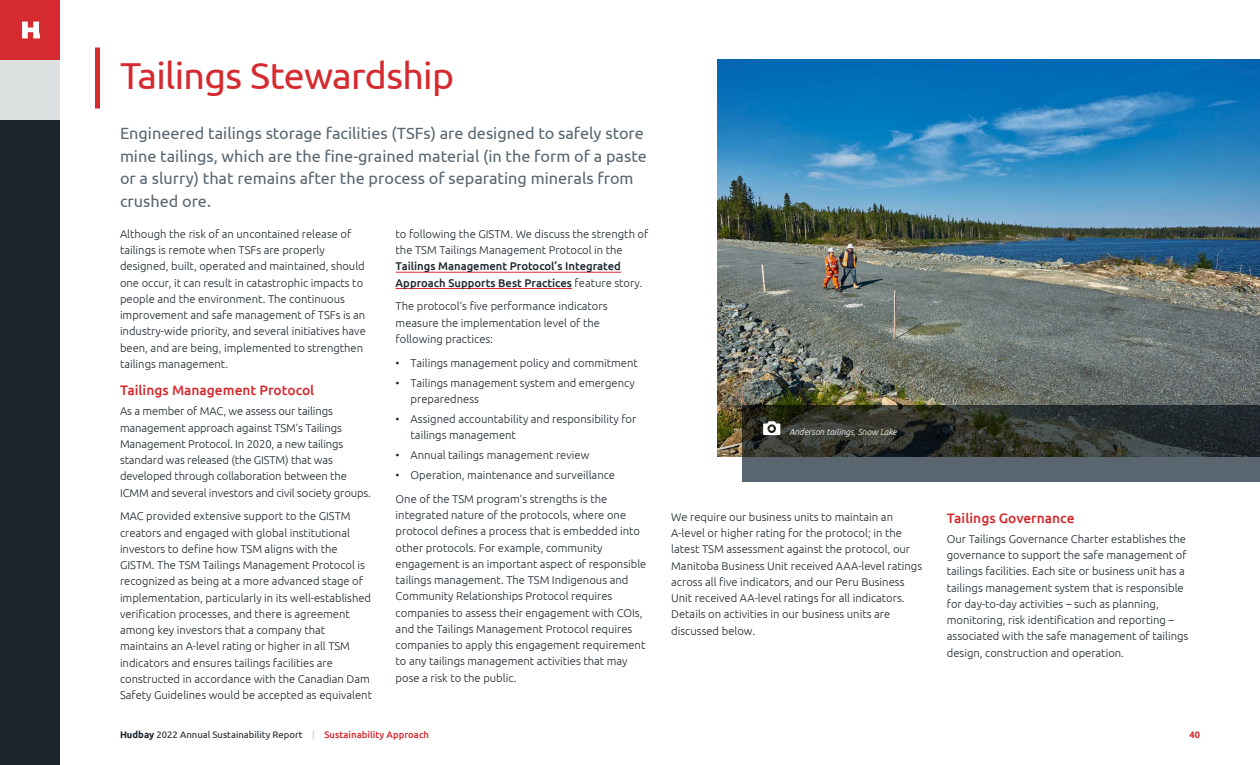
<style>
.page{position:relative;width:1260px;height:765px;background:#fff}
.page>*{position:absolute;margin:0;border:0;box-sizing:border-box;transform-origin:0 0}
.t1{font:37.5px "Ubuntu";letter-spacing:-.02em;color:#d52a2f}
.Intro_text{font:16.25px/22.5px "Ubuntu";color:#596670}
.t2{font:500 13.75px "Ubuntu";color:#d52a2f}
.Body{font:300 11.25px/16.2px "Ubuntu";color:#1c252d}
.t3{font:9.5px "Ubuntu";color:#1c252d}
.t4{font:700 9.38px "Ubuntu";color:#d52a2f}
.t5{font:italic 300 8.75px "Ubuntu";color:#fff}
.s1{font-weight:500}
.s2{font-weight:700}
.s3{font-weight:500;color:#cdd1d3}
.s4{font-weight:500;color:#d52a2f}
</style>
<div class="page">
<div style="left:0;top:0;width:60px;height:765px;background:#1c252d"></div>
<div style="left:0;top:0;width:60px;height:60px;background:#d52a2f"></div>
<div style="left:0;top:60px;width:60px;height:60px;background:#dce0e1"></div>
<svg style="left:22px;top:22px;width:17px;height:16px"></svg>
<div style="left:95px;top:48px;width:5px;height:61px;background:#d52a2f"></div>
<hr style="left:396px;top:272px;width:225px;height:1px;background:#d52a2f">
<hr style="left:396px;top:288px;width:176px;height:1px;background:#d52a2f">
<img style="left:717px;top:60px;width:543px;height:396px">
<svg style="left:742px;top:405px;width:518px;height:76px;background:#3b4241"></svg>
<svg style="left:763px;top:421px;width:17px;height:14px"></svg>
<h1 class="t1" style="left:120px;top:53px;width:336px">Tailings Stewardship</h1>
<p class="Intro_text" style="left:120px;top:122px;width:528px">Engineered tailings storage facilities (TSFs) are designed to safely store mine tailings, which are the fine-grained material (in the form of a paste or a slurry) that remains after the process of separating minerals from crushed ore.</p>
<p class="Body" style="left:120px;top:225px;width:247px">Although the risk of an uncontained release of tailings is remote when TSFs are properly designed, built, operated and maintained, should one occur, it can result in catastrophic impacts to people and the environment. The continuous improvement and safe management of TSFs is an industry-wide priority, and several initiatives have been, and are being, implemented to strengthen tailings management.</p>
<h2 class="t2" style="left:120px;top:382px;width:196px">Tailings Management Protocol</h2>
<p class="Body" style="left:120px;top:403px;width:252px">As a member of MAC, we assess our tailings management approach against TSM’s Tailings Management Protocol. In 2020, a new tailings standard was released (the GISTM) that was developed through collaboration between the ICMM and several investors and civil society groups.</p>
<p class="Body" style="left:120px;top:508px;width:254px">MAC provided extensive support to the GISTM creators and engaged with global institutional investors to define how TSM aligns with the GISTM. The TSM Tailings Management Protocol is recognized as being at a more advanced stage of implementation, particularly in its well-established verification processes, and there is agreement among key investors that a company that maintains an A-level rating or higher in all TSM indicators and ensures tailings facilities are constructed in accordance with the Canadian Dam Safety Guidelines would be accepted as equivalent</p>
<p class="Body" style="left:396px;top:225px;width:254px">to following the GISTM. We discuss the strength of the TSM Tailings Management Protocol in the <span class="s1">Tailings Management Protocol’s Integrated Approach Supports Best Practices</span> feature story.</p>
<p class="Body" style="left:396px;top:298px;width:213px">The protocol’s five performance indicators measure the implementation level of the following practices:</p>
<p class="Body" style="left:396px;top:354px;width:244px">• Tailings management policy and commitment</p>
<p class="Body" style="left:411px;top:374px;width:226px;text-indent:-15px">• Tailings management system and emergency preparedness</p>
<p class="Body" style="left:411px;top:410px;width:227px;text-indent:-15px">• Assigned accountability and responsibility for tailings management</p>
<p class="Body" style="left:396px;top:447px;width:195px">• Annual tailings management review</p>
<p class="Body" style="left:396px;top:467px;width:221px">• Operation, maintenance and surveillance</p>
<p class="Body" style="left:396px;top:490px;width:252px">One of the TSM program’s strengths is the integrated nature of the protocols, where one protocol defines a process that is embedded into other protocols. For example, community engagement is an important aspect of responsible tailings management. The TSM Indigenous and Community Relationships Protocol requires companies to assess their engagement with COIs, and the Tailings Management Protocol requires companies to apply this engagement requirement to any tailings management activities that may pose a risk to the public.</p>
<p class="t5" style="left:789px;top:427px;width:109px">Anderson tailings, Snow Lake</p>
<p class="Body" style="left:671px;top:509px;width:252px">We require our business units to maintain an A-level or higher rating for the protocol; in the latest TSM assessment against the protocol, our Manitoba Business Unit received AAA-level ratings across all five indicators, and our Peru Business Unit received AA-level ratings for all indicators.<br>Details on activities in our business units are discussed below.</p>
<h2 class="t2" style="left:947px;top:509px;width:129px">Tailings Governance</h2>
<p class="Body" style="left:947px;top:531px;width:243px">Our Tailings Governance Charter establishes the governance to support the safe management of tailings facilities. Each site or business unit has a tailings management system that is responsible for day-to-day activities – such as planning, monitoring, risk identification and reporting – associated with the safe management of tailings design, construction and operation.</p>
<p class="t3" style="left:120px;top:729px;width:311px"><span class="s2">Hudbay</span> 2022 Annual Sustainability Report <span class="s3">|</span> <span class="s4">Sustainability Approach</span></p>
<p class="t4" style="left:1189px;top:729px;width:12px">40</p>
</div>
